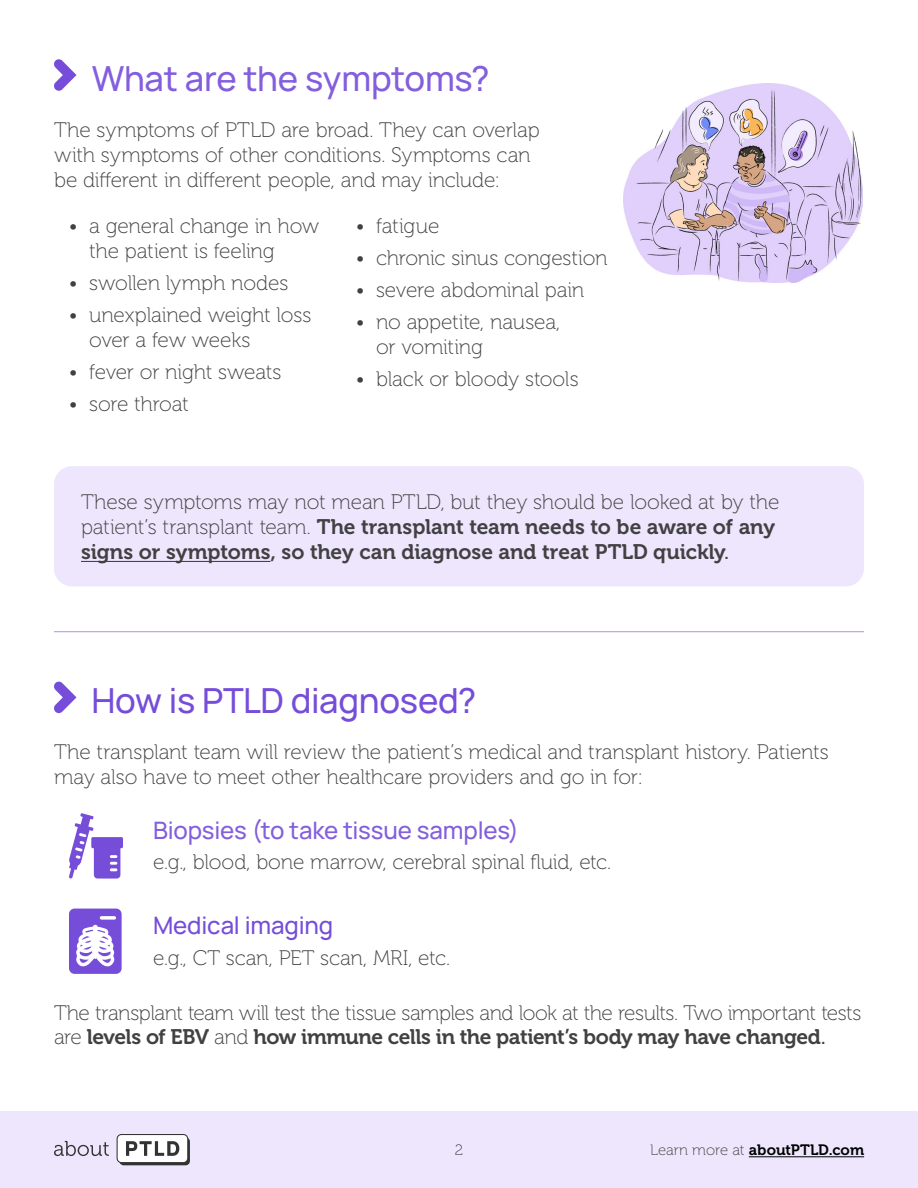
<style>
.page{position:relative;width:918px;height:1188px;background:#fff}
.page>*{position:absolute;margin:0;border:0;box-sizing:border-box;transform-origin:0 0}
.t1{font:500 34.5px "Manrope";letter-spacing:-.01em;color:#835edd}
.t2{font:500 34.5px "Manrope";letter-spacing:-.01em;color:#754dd9}
.t3{font:500 24px "Manrope";letter-spacing:-.005em;color:#835edd}
.t4{font:500 24px "Manrope";letter-spacing:-.005em;color:#754dd9}
.t5{font:21px/25.2px "Museo 100";letter-spacing:-.01em;color:#414042}
.t6{font:21px/25.2px "Museo 700";letter-spacing:-.01em;color:#414042}
.t7{font:21px "Museo 100";letter-spacing:-.03em;color:#414042}
.t8{font:15px "Museo 700";color:#000}
.t9{font:15px "Museo 100";color:#414042}
.s1{font-family:"Museo 100"}
.s2{font-family:"Museo 500"}
.s3{font-family:"Museo 100";color:#414042}
</style>
<div class="page">
<div style="left:0;top:1111px;width:918px;height:77px;background:#ede6fc"></div>
<svg style="left:117px;top:1134px;width:73px;height:31px;background:#bdbdbd"></svg>
<svg style="left:54px;top:1141px;width:55px;height:15px"></svg>
<hr style="left:749px;top:1156px;width:115px;height:1px;background:#000">
<hr style="left:54px;top:631px;width:810px;height:1px;background:#b38cf0">
<svg style="left:54px;top:59px;width:23px;height:32px"></svg>
<svg style="left:54px;top:681px;width:23px;height:32px"></svg>
<svg style="left:69px;top:909px;width:53px;height:65px"></svg>
<div style="left:91px;top:837px;width:32px;height:11px;background:#754dd9;border-radius:2px"></div>
<svg style="left:69px;top:813px;width:51px;height:66px"></svg>
<img style="left:624px;top:83px;width:239px;height:200px">
<div style="left:54px;top:466px;width:810px;height:120px;background:#ede6fc;border-radius:18px"></div>
<hr style="left:81px;top:561px;width:189px;height:1px;background:#414042">
<h1 class="t1" style="left:92px;top:51px;width:399px">What are the symptoms?</h1>
<p class="t5" style="left:54px;top:118px;width:487px">The symptoms of PTLD are broad. They can overlap with symptoms of other conditions. Symptoms can be different in different people, and may include:</p>
<p class="t5" style="left:89px;top:214px;width:232px;text-indent:-20px">• a general change in how the patient is feeling</p>
<p class="t5" style="left:69px;top:271px;width:221px">• swollen lymph nodes</p>
<p class="t5" style="left:89px;top:303px;width:224px;text-indent:-20px">• unexplained weight loss over a few weeks</p>
<p class="t5" style="left:69px;top:360px;width:214px">• fever or night sweats</p>
<p class="t5" style="left:69px;top:392px;width:121px">• sore throat</p>
<p class="t5" style="left:356px;top:214px;width:85px">• fatigue</p>
<p class="t5" style="left:356px;top:246px;width:253px">• chronic sinus congestion</p>
<p class="t5" style="left:356px;top:278px;width:230px">• severe abdominal pain</p>
<p class="t5" style="left:376px;top:310px;width:186px;text-indent:-20px">• no appetite, nausea, or vomiting</p>
<p class="t5" style="left:356px;top:367px;width:224px">• black or bloody stools</p>
<p class="t5" style="left:81px;top:490px;width:700px">These symptoms may not mean PTLD, but they should be looked at by the</p>
<p class="t6" style="left:81px;top:515px;width:696px"><span class="s1">patient’s transplant team.</span> The transplant team needs to be aware of any signs or symptoms, so they can diagnose and treat PTLD quickly<span class="s2">.</span></p>
<h1 class="t2" style="left:92px;top:674px;width:386px">How is PTLD diagnosed?</h1>
<p class="t5" style="left:54px;top:740px;width:776px">The transplant team will review the patient’s medical and transplant history. Patients may also have to meet other healthcare providers and go in for:</p>
<p class="t3" style="left:153px;top:811px;width:367px">Biopsies (to take tissue samples)</p>
<p class="t5" style="left:153px;top:850px;width:460px">e.g., blood, bone marrow, cerebral spinal fluid, etc.</p>
<p class="t4" style="left:153px;top:907px;width:182px">Medical imaging</p>
<p class="t5" style="left:153px;top:945px;width:299px">e.g., CT scan, PET scan, MRI, etc.</p>
<p class="t7" style="left:54px;top:1001px;width:809px">The transplant team will test the tissue samples and look at the results. Two important tests</p>
<p class="t6" style="left:54px;top:1024px;width:773px"><span class="s1">are</span> levels of EBV <span class="s1">and</span> how immune cells in the patient’s body may have changed<span class="s2">.</span></p>
<p class="t9" style="left:455px;top:1142px;width:10px">2</p>
<p class="t8" style="left:650px;top:1142px;width:216px"><span class="s3">Learn more at</span> aboutPTLD.com</p>
</div>
